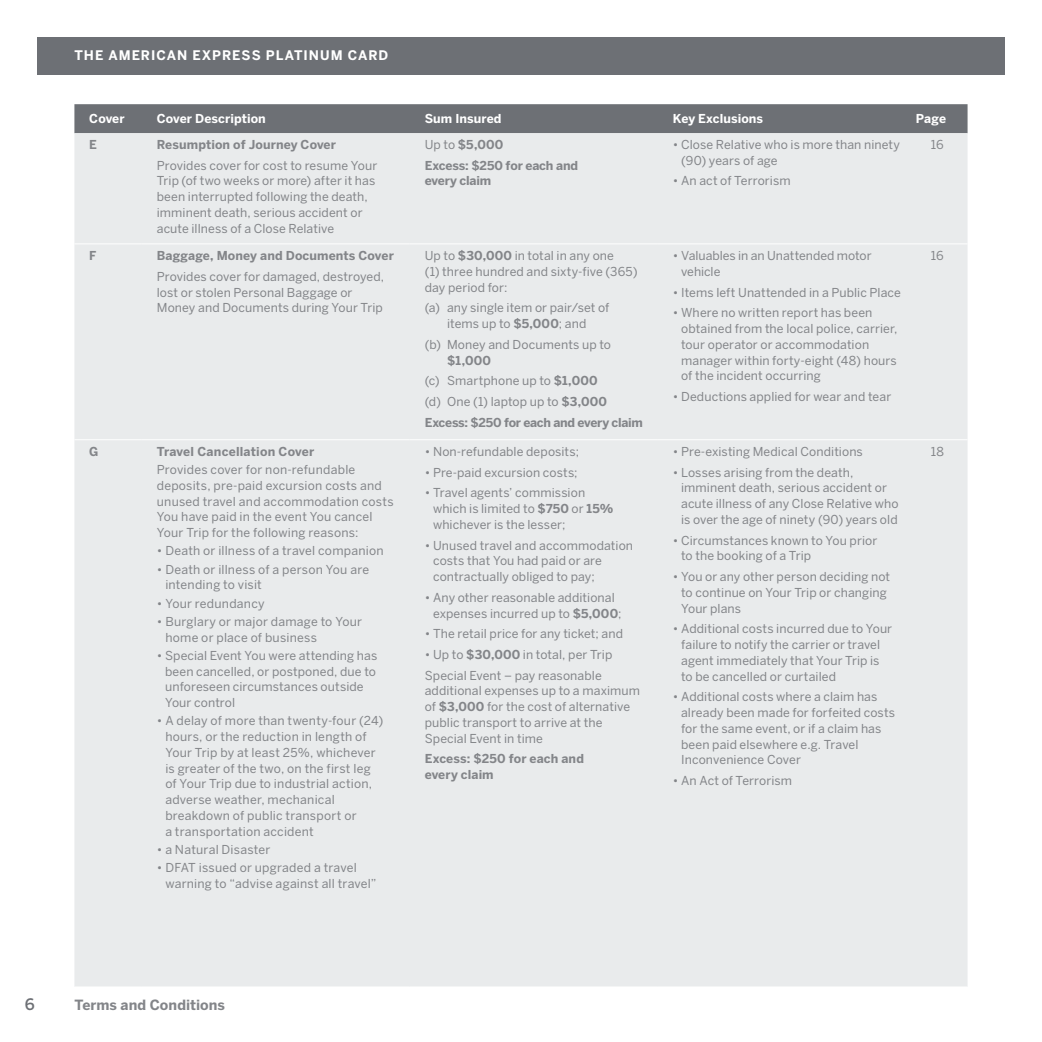
<style>
.page{position:relative;width:1042px;height:1042px;background:#fff}
.page>*{position:absolute;margin:0;border:0;box-sizing:border-box;transform-origin:0 0}
.t1{font:500 15.75px "Benton Sans";color:#6d7075}
.t2{font:700 14px "Benton Sans";letter-spacing:.005em;color:#838589}
.t3{font:700 13.12px "Benton Sans";letter-spacing:.075em;color:#fff}
.t4{font:12.25px/15.8px "Benton Sans";letter-spacing:.01em;color:#838589}
.t5{font:700 12.25px/20.7px "Benton Sans";letter-spacing:.005em;color:#838589}
.t6{font:700 12.25px/20.7px "Benton Sans";letter-spacing:-.02em;color:#838589}
.t7{font:700 12.25px "Benton Sans";letter-spacing:.005em;color:#fff}
.t8{font:700 12.25px "Benton Sans";letter-spacing:-.015em;color:#838589}
.s1{font-weight:400}
.s2{font-weight:700}
</style>
<div class="page">
<div style="left:37px;top:37px;width:968px;height:37px;background:#6d7075"></div>
<div style="left:74px;top:104px;width:893px;height:29px;background:#6d7075"></div>
<div style="left:74px;top:133px;width:893px;height:853px;background:#e9ebec"></div>
<hr style="left:74px;top:243px;width:68px;height:1px;background:#fff">
<hr style="left:74px;top:439px;width:68px;height:1px;background:#fff">
<hr style="left:142px;top:243px;width:268px;height:1px;background:#fff">
<hr style="left:142px;top:439px;width:268px;height:1px;background:#fff">
<hr style="left:410px;top:243px;width:248px;height:1px;background:#fff">
<hr style="left:410px;top:439px;width:248px;height:1px;background:#fff">
<hr style="left:658px;top:243px;width:309px;height:1px;background:#fff">
<hr style="left:658px;top:439px;width:309px;height:1px;background:#fff">
<p class="t3" style="left:74px;top:49px;width:315px">THE AMERICAN EXPRESS PLATINUM CARD</p>
<p class="t7" style="left:89px;top:113px;width:37px">Cover</p>
<p class="t7" style="left:157px;top:113px;width:111px">Cover Description</p>
<p class="t7" style="left:425px;top:113px;width:78px">Sum Insured</p>
<p class="t7" style="left:673px;top:113px;width:92px">Key Exclusions</p>
<p class="t7" style="left:916px;top:113px;width:32px">Page</p>
<p class="t5" style="left:89px;top:135px;width:9px">E</p>
<p class="t5" style="left:157px;top:135px;width:181px">Resumption of Journey Cover</p>
<p class="t4" style="left:157px;top:158px;width:222px">Provides cover for cost to resume Your Trip (of two weeks or more) after it has been interrupted following the death, imminent death, serious accident or acute illness of a Close Relative</p>
<p class="t5" style="left:425px;top:135px;width:155px"><span class="s1">Up to</span> $5,000<br>Excess: $250 for each and</p>
<p class="t8" style="left:425px;top:175px;width:68px">every claim</p>
<p class="t4" style="left:681px;top:138px;width:220px;text-indent:-8px">• Close Relative who is more than ninety (90) years of age</p>
<p class="t4" style="left:673px;top:174px;width:119px">• An act of Terrorism</p>
<p class="t4" style="left:931px;top:138px;width:14px">16</p>
<p class="t5" style="left:89px;top:246px;width:9px">F</p>
<p class="t5" style="left:157px;top:246px;width:239px">Baggage, Money and Documents Cover</p>
<p class="t4" style="left:157px;top:269px;width:229px">Provides cover for damaged, destroyed, lost or stolen Personal Baggage or<br>Money and Documents during Your Trip</p>
<p class="t5" style="left:89px;top:442px;width:11px">G</p>
<p class="t5" style="left:157px;top:442px;width:159px">Travel Cancellation Cover</p>
<p class="t4" style="left:157px;top:463px;width:238px">Provides cover for non-refundable deposits, pre-paid excursion costs and unused travel and accommodation costs You have paid in the event You cancel Your Trip for the following reasons:</p>
<p class="t4" style="left:157px;top:544px;width:228px">• Death or illness of a travel companion</p>
<p class="t4" style="left:165px;top:562px;width:205px;text-indent:-9px">• Death or illness of a person You are intending to visit</p>
<p class="t4" style="left:157px;top:596px;width:109px">• Your redundancy</p>
<p class="t4" style="left:165px;top:614px;width:198px;text-indent:-9px">• Burglary or major damage to Your home or place of business</p>
<p class="t4" style="left:165px;top:648px;width:214px;text-indent:-8px">• Special Event You were attending has been cancelled, or postponed, due to unforeseen circumstances outside<br>Your control</p>
<p class="t4" style="left:165px;top:714px;width:220px;text-indent:-9px">• A delay of more than twenty-four (24) hours, or the reduction in length of Your Trip by at least 25%, whichever is greater of the two, on the first leg of Your Trip due to industrial action, adverse weather, mechanical breakdown of public transport or<br>a transportation accident</p>
<p class="t4" style="left:157px;top:842px;width:115px">• a Natural Disaster</p>
<p class="t4" style="left:165px;top:861px;width:213px;text-indent:-9px">• DFAT issued or upgraded a travel warning to “advise against all travel”</p>
<p class="t4" style="left:425px;top:249px;width:214px">Up to <span class="s2">$30,000</span> in total in any one<br>(1) three hundred and sixty-five (365) day period for:</p>
<p class="t4" style="left:425px;top:301px;width:186px;text-align:center">(a) any single item or pair/set of items up to <span class="s2">$5,000</span>; and</p>
<p class="t4" style="left:425px;top:337px;width:188px">(b) Money and Documents up to</p>
<p class="t6" style="left:425px;top:351px;width:220px;text-indent:22px">$1,000<br><span class="s1">(c) Smartphone up to</span> $1,000<br><span class="s1">(d) One (1) laptop up to</span> $3,000<br>Excess: $250 for each and every claim</p>
<p class="t4" style="left:425px;top:444px;width:156px">• Non-refundable deposits;</p>
<p class="t4" style="left:425px;top:465px;width:154px">• Pre-paid excursion costs;</p>
<p class="t4" style="left:433px;top:486px;width:182px;text-indent:-8px">• Travel agents’ commission which is limited to <span class="s2">$750</span> or <span class="s2">15% </span>whichever is the lesser;</p>
<p class="t4" style="left:433px;top:538px;width:202px;text-indent:-8px">• Unused travel and accommodation costs that You had paid or are contractually obliged to pay;</p>
<p class="t4" style="left:433px;top:590px;width:190px;text-indent:-8px">• Any other reasonable additional expenses incurred up to <span class="s2">$5,000</span>;</p>
<p class="t4" style="left:425px;top:627px;width:200px">• The retail price for any ticket; and</p>
<p class="t4" style="left:425px;top:645px;width:189px;line-height:20.7px">• Up to <span class="s2">$30,000</span> in total, per Trip<br>Special Event – pay reasonable</p>
<p class="t4" style="left:425px;top:684px;width:217px">additional expenses up to a maximum of <span class="s2">$3,000</span> for the cost of alternative public transport to arrive at the<br>Special Event in time</p>
<p class="t5" style="left:425px;top:752px;width:161px;line-height:15.8px">Excess: $250 for each and every claim</p>
<p class="t4" style="left:681px;top:249px;width:192px;text-indent:-8px">• Valuables in an Unattended motor vehicle</p>
<p class="t4" style="left:673px;top:285px;width:230px">• Items left Unattended in a Public Place</p>
<p class="t4" style="left:681px;top:306px;width:218px;text-indent:-8px">• Where no written report has been obtained from the local police, carrier, tour operator or accommodation manager within forty-eight (48) hours of the incident occurring</p>
<p class="t4" style="left:673px;top:390px;width:220px">• Deductions applied for wear and tear</p>
<p class="t4" style="left:673px;top:444px;width:192px">• Pre-existing Medical Conditions</p>
<p class="t4" style="left:681px;top:465px;width:219px;text-indent:-8px">• Losses arising from the death, imminent death, serious accident or acute illness of any Close Relative who is over the age of ninety (90) years old</p>
<p class="t4" style="left:681px;top:533px;width:198px;text-indent:-8px">• Circumstances known to You prior to the booking of a Trip</p>
<p class="t4" style="left:681px;top:570px;width:211px;text-indent:-8px">• You or any other person deciding not to continue on Your Trip or changing<br>Your plans</p>
<p class="t4" style="left:681px;top:622px;width:213px;text-indent:-8px">• Additional costs incurred due to Your failure to notify the carrier or travel agent immediately that Your Trip is to be cancelled or curtailed</p>
<p class="t4" style="left:681px;top:690px;width:215px;text-indent:-8px">• Additional costs where a claim has already been made for forfeited costs for the same event, or if a claim has been paid elsewhere e.g. Travel<br>Inconvenience Cover</p>
<p class="t4" style="left:673px;top:773px;width:121px">• An Act of Terrorism</p>
<p class="t4" style="left:931px;top:249px;width:14px">16</p>
<p class="t4" style="left:931px;top:444px;width:15px">18</p>
<p class="t1" style="left:25px;top:997px;width:12px">6</p>
<p class="t2" style="left:74px;top:998px;width:152px">Terms and Conditions</p>
</div>
